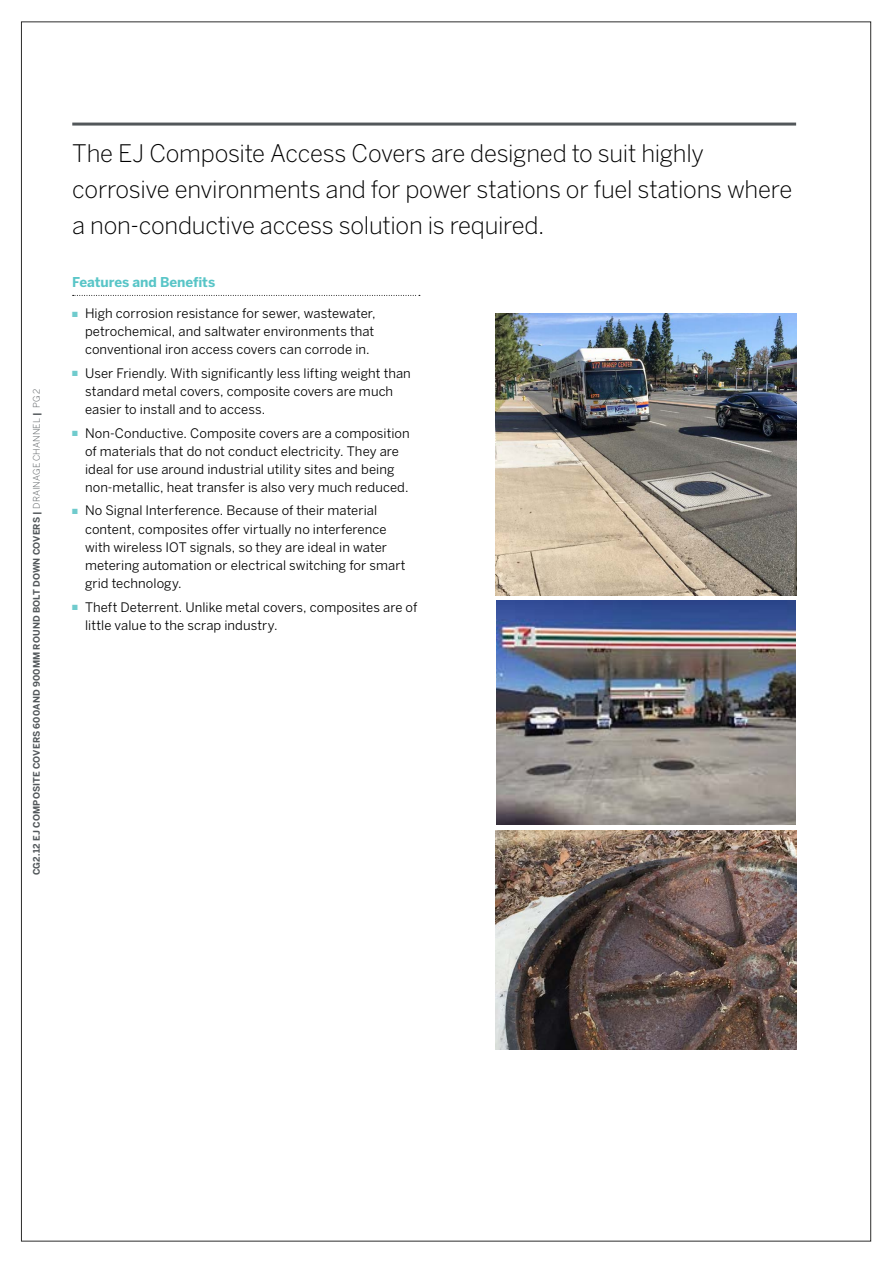
<style>
.page{position:relative;width:893px;height:1263px;background:#fff}
.page>*{position:absolute;margin:0;border:0;box-sizing:border-box;transform-origin:0 0}
.t1{font:300 24px/36px "Benton Sans";letter-spacing:-.01em;color:#000}
.t2{font:700 13.5px "Benton Sans";letter-spacing:-.01em;color:#58c5c7}
.t3{font:13.05px/18.1px "Benton Sans";letter-spacing:.005em;color:#000}
.t4{font:700 9px "Benton Sans";letter-spacing:.015em;color:#52575a}
.s1{font-weight:300}
.s2{color:#70cbcd}
</style>
<div class="page">
<hr style="left:72px;top:123px;width:724px;height:3px;background:#52575a">
<svg style="left:73px;top:295px;width:347px;height:1px"></svg>
<img style="left:496px;top:601px;width:299px;height:223px">
<img style="left:495px;top:313px;width:301px;height:282px">
<img style="left:495px;top:830px;width:301px;height:219px">
<p class="t4" style="left:31px;top:875px;width:488px;rotate:-90deg">CG2.12 EJ Composite Covers 600and 900mm Round Bolt Down covers | <span class="s1">DRAINAGE CHANNEL</span> | <span class="s1">PG 2</span></p>
<h1 class="t1" style="left:72px;top:135px;width:721px">The EJ Composite Access Covers are designed to suit highly corrosive environments and for power stations or fuel stations where a non-conductive access solution is required.</h1>
<p class="t2" style="left:72px;top:274px;width:144px">Features and Benefits</p>
<p class="t3" style="left:85px;top:304px;width:292px;text-align:justify;text-indent:-13px"><span class="s2">■</span> High corrosion resistance for sewer, wastewater, petrochemical, and saltwater environments that conventional iron access covers can corrode in.</p>
<p class="t3" style="left:85px;top:364px;width:327px;text-indent:-13px"><span class="s2">■</span> User Friendly. With significantly less lifting weight than standard metal covers, composite covers are much easier to install and to access.</p>
<p class="t3" style="left:85px;top:424px;width:326px;text-indent:-13px"><span class="s2">■</span> Non-Conductive. Composite covers are a composition of materials that do not conduct electricity. They are ideal for use around industrial utility sites and being non-metallic, heat transfer is also very much reduced.</p>
<p class="t3" style="left:85px;top:501px;width:322px;text-indent:-13px"><span class="s2">■</span> No Signal Interference. Because of their material content, composites offer virtually no interference with wireless IOT signals, so they are ideal in water metering automation or electrical switching for smart grid technology.</p>
<p class="t3" style="left:85px;top:598px;width:334px;text-indent:-13px"><span class="s2">■</span> Theft Deterrent. Unlike metal covers, composites are of little value to the scrap industry.</p>
</div>
